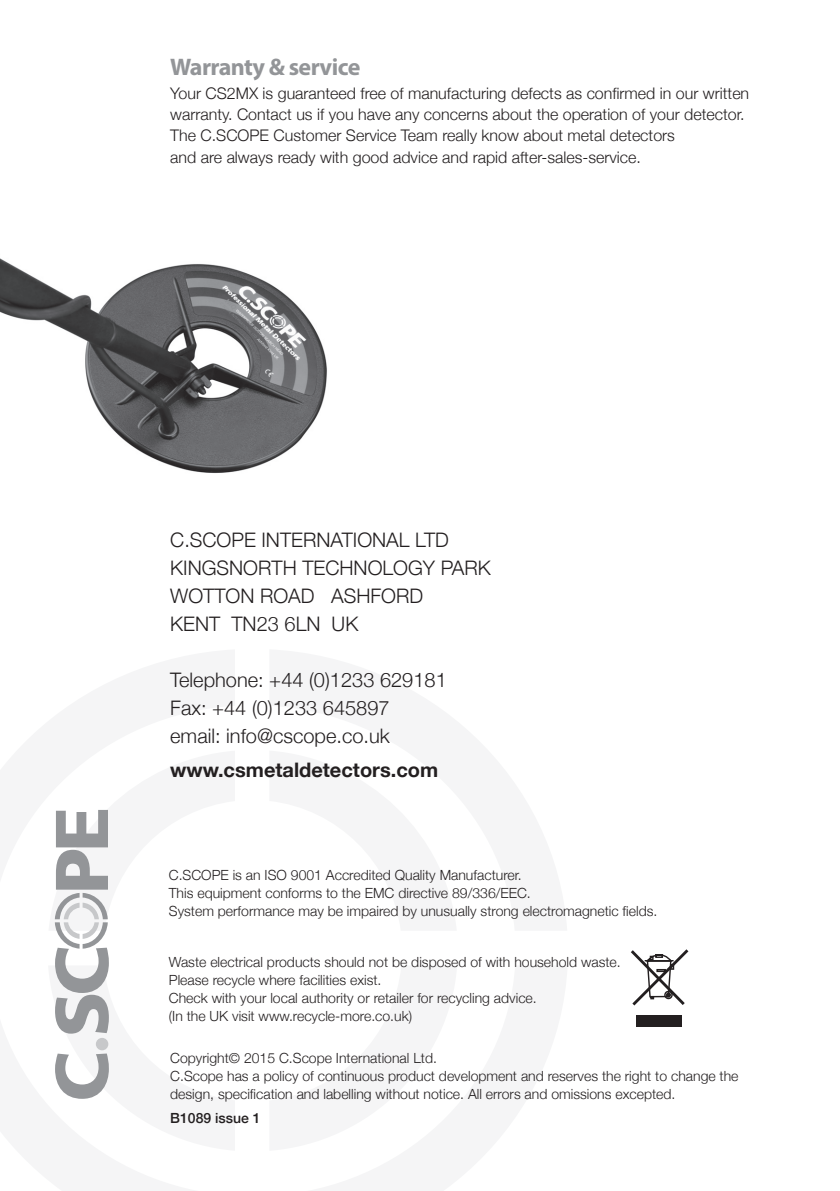
<style>
.page{position:relative;width:840px;height:1191px;background:#fff}
.page>*{position:absolute;margin:0;border:0;box-sizing:border-box;transform-origin:0 0}
.t1{font:700 24px "Myriad Pro";letter-spacing:-.025em;color:#939598}
.t2{font:300 20px "Helvetica Neue";color:#231f20}
.t3{font:700 20px "Helvetica Neue";color:#231f20}
.t4{font:300 16px/21px "Helvetica Neue";color:#231f20}
.t5{font:300 14px/18px "Helvetica Neue";color:#231f20}
.t6{font:500 14px "Helvetica Neue";color:#231f20}
</style>
<div class="page">
<svg style="left:54px;top:809px;width:55px;height:290px"></svg>
<div style="left:96px;top:1037px;width:12px;height:13px;background:#c7c8ca;border-radius:50%"></div>
<img style="left:0;top:258px;width:327px;height:215px">
<div style="left:636px;top:1015px;width:45px;height:11px;background:#231f20"></div>
<svg style="left:631px;top:949px;width:57px;height:57px"></svg>
<p class="t1" style="left:170px;top:51px;width:191px">Warranty &amp; service</p>
<p class="t4" style="left:170px;top:82px;width:580px">Your CS2MX is guaranteed free of manufacturing defects as confirmed in our written warranty. Contact us if you have any concerns about the operation of your detector.</p>
<p class="t4" style="left:170px;top:124px;width:506px">The C.SCOPE Customer Service Team really know about metal detectors</p>
<p class="t4" style="left:170px;top:146px;width:472px">and are always ready with good advice and rapid after-sales-service.</p>
<p class="t2" style="left:170px;top:523px;width:280px">C.SCOPE INTERNATIONAL LTD</p>
<p class="t2" style="left:170px;top:551px;width:322px">KINGSNORTH TECHNOLOGY PARK</p>
<p class="t2" style="left:170px;top:579px;width:254px">WOTTON ROAD ASHFORD</p>
<p class="t2" style="left:170px;top:607px;width:189px">KENT TN23 6LN UK</p>
<p class="t2" style="left:170px;top:663px;width:278px">Telephone: +44 (0)1233 629181</p>
<p class="t2" style="left:170px;top:691px;width:221px">Fax: +44 (0)1233 645897</p>
<p class="t2" style="left:170px;top:719px;width:221px">email: info@cscope.co.uk</p>
<p class="t3" style="left:170px;top:754px;width:269px">www.csmetaldetectors.com</p>
<p class="t5" style="left:169px;top:865px;width:354px">C.SCOPE is an ISO 9001 Accredited Quality Manufacturer.</p>
<p class="t5" style="left:169px;top:883px;width:363px">This equipment conforms to the EMC directive 89/336/EEC.</p>
<p class="t5" style="left:169px;top:901px;width:490px">System performance may be impaired by unusually strong electromagnetic fields.</p>
<p class="t5" style="left:169px;top:952px;width:453px">Waste electrical products should not be disposed of with household waste.</p>
<p class="t5" style="left:169px;top:970px;width:214px">Please recycle where facilities exist.</p>
<p class="t5" style="left:169px;top:988px;width:369px">Check with your local authority or retailer for recycling advice.</p>
<p class="t5" style="left:169px;top:1006px;width:245px">(In the UK visit www.recycle-more.co.uk)</p>
<p class="t5" style="left:170px;top:1047px;width:268px">Copyright© 2015 C.Scope International Ltd.</p>
<p class="t5" style="left:170px;top:1065px;width:569px">C.Scope has a policy of continuous product development and reserves the right to change the design, specification and labelling without notice. All errors and omissions excepted.</p>
<p class="t6" style="left:170px;top:1106px;width:92px">B1089 issue 1</p>
</div>
